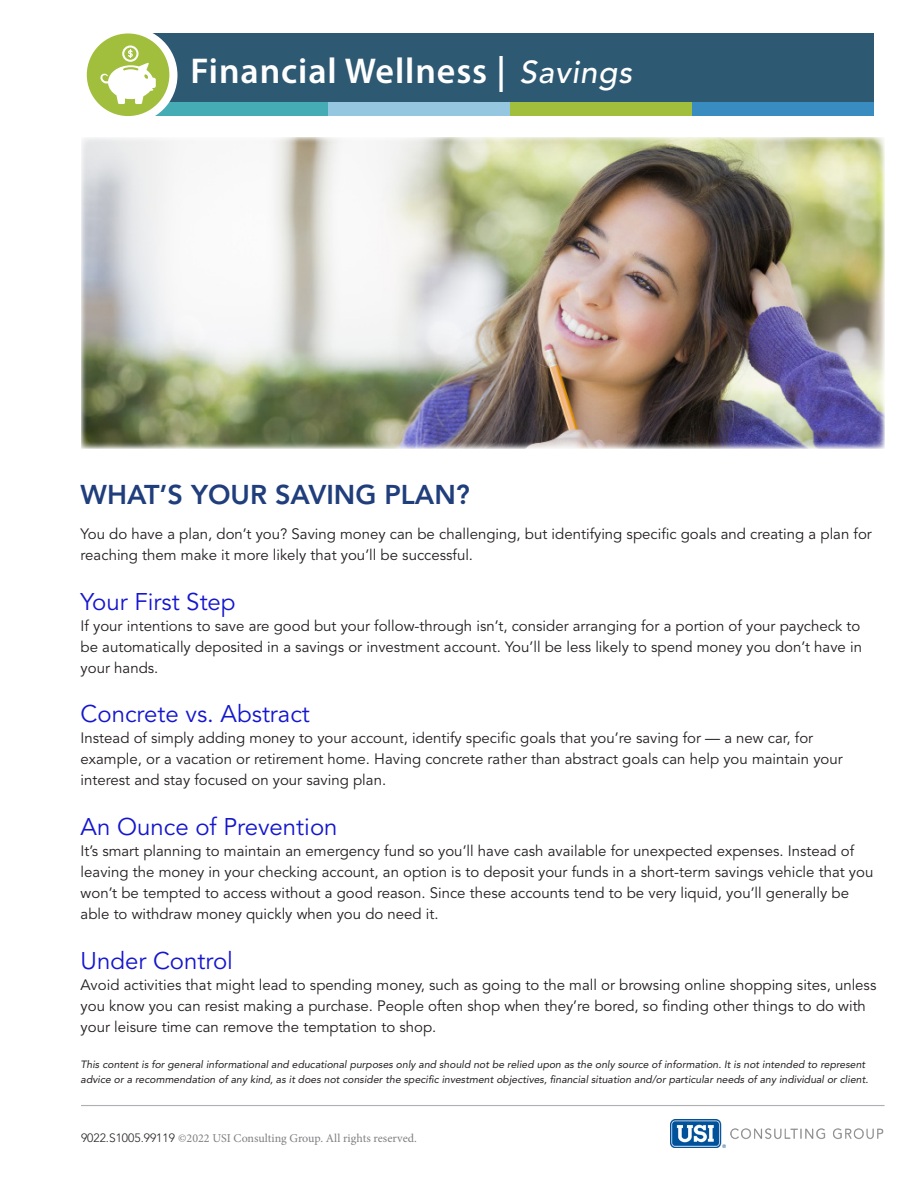
<style>
.page{position:relative;width:918px;height:1188px;background:#fff}
.page>*{position:absolute;margin:0;border:0;box-sizing:border-box;transform-origin:0 0}
.t1{font:600 36px "Myriad Pro";letter-spacing:.025em;color:#fff}
.t2{font:800 27px "Avenir LT Std";color:#203e7c}
.t3{font:24px "Avenir LT Std";color:#1516ce}
.t4{font:15px/21px "Avenir LT Std";color:#231f20}
.t5{font:12px "Minion Pro";color:#808083}
.t6{font:italic 10.5px/15px "Avenir LT Std";color:#231f20}
.s1{font-family:"Avenir LT Std";font-weight:500;font-style:italic;font-size:31.5px}
.s2{font-family:"Avenir LT Std";font-weight:300;color:#231f20}
</style>
<div class="page">
<hr style="left:81px;top:1105px;width:804px;height:1px;background:#aeafb3">
<img style="left:81px;top:137px;width:803px;height:311px">
<div style="left:150px;top:33px;width:724px;height:70px;background:#2e5973"></div>
<div style="left:146px;top:103px;width:182px;height:13px;background:#45abb5"></div>
<div style="left:328px;top:103px;width:182px;height:13px;background:#96c7e0"></div>
<div style="left:510px;top:103px;width:182px;height:13px;background:#a1bf3d"></div>
<div style="left:692px;top:103px;width:182px;height:13px;background:#388cbf"></div>
<div style="left:81px;top:27px;width:96px;height:96px;background:#fff;border-radius:50%"></div>
<div style="left:87px;top:33px;width:82px;height:83px;background:#a1bf3d;border-radius:50%"></div>
<svg style="left:99px;top:45px;width:57px;height:59px"></svg>
<img style="left:670px;top:1120px;width:214px;height:28px">
<p class="t1" style="left:190px;top:48px;width:443px">Financial Wellness | <span class="s1">Savings</span></p>
<p class="t2" style="left:81px;top:479px;width:391px">WHAT’S YOUR SAVING PLAN?</p>
<p class="t4" style="left:81px;top:524px;width:793px">You do have a plan, don’t you? Saving money can be challenging, but identifying specific goals and creating a plan for reaching them make it more likely that you’ll be successful.</p>
<p class="t3" style="left:81px;top:587px;width:157px">Your First Step</p>
<p class="t4" style="left:81px;top:615px;width:783px;text-align:justify">If your intentions to save are good but your follow-through isn’t, consider arranging for a portion of your paycheck to be automatically deposited in a savings or investment account. You’ll be less likely to spend money you don’t have in your hands.</p>
<p class="t3" style="left:81px;top:700px;width:231px">Concrete vs. Abstract</p>
<p class="t4" style="left:81px;top:728px;width:764px">Instead of simply adding money to your account, identify specific goals that you’re saving for — a new car, for example, or a vacation or retirement home. Having concrete rather than abstract goals can help you maintain your interest and stay focused on your saving plan.</p>
<p class="t3" style="left:81px;top:813px;width:258px">An Ounce of Prevention</p>
<p class="t4" style="left:81px;top:841px;width:794px">It’s smart planning to maintain an emergency fund so you’ll have cash available for unexpected expenses. Instead of leaving the money in your checking account, an option is to deposit your funds in a short-term savings vehicle that you won’t be tempted to access without a good reason. Since these accounts tend to be very liquid, you’ll generally be able to withdraw money quickly when you do need it.</p>
<p class="t3" style="left:81px;top:947px;width:154px">Under Control</p>
<p class="t4" style="left:81px;top:975px;width:797px">Avoid activities that might lead to spending money, such as going to the mall or browsing online shopping sites, unless you know you can resist making a purchase. People often shop when they’re bored, so finding other things to do with your leisure time can remove the temptation to shop.</p>
<p class="t6" style="left:81px;top:1057px;width:789px">This content is for general informational and educational purposes only and should not be relied upon as the only source of information. It is not intended to represent advice or a recommendation of any kind, as it does not consider the specific investment objectives, financial situation and/or particular needs of any individual or client.</p>
<p class="t5" style="left:81px;top:1130px;width:337px"><span class="s2">9022.S1005.99119</span> ©2022 USI Consulting Group. All rights reserved.</p>
</div>
